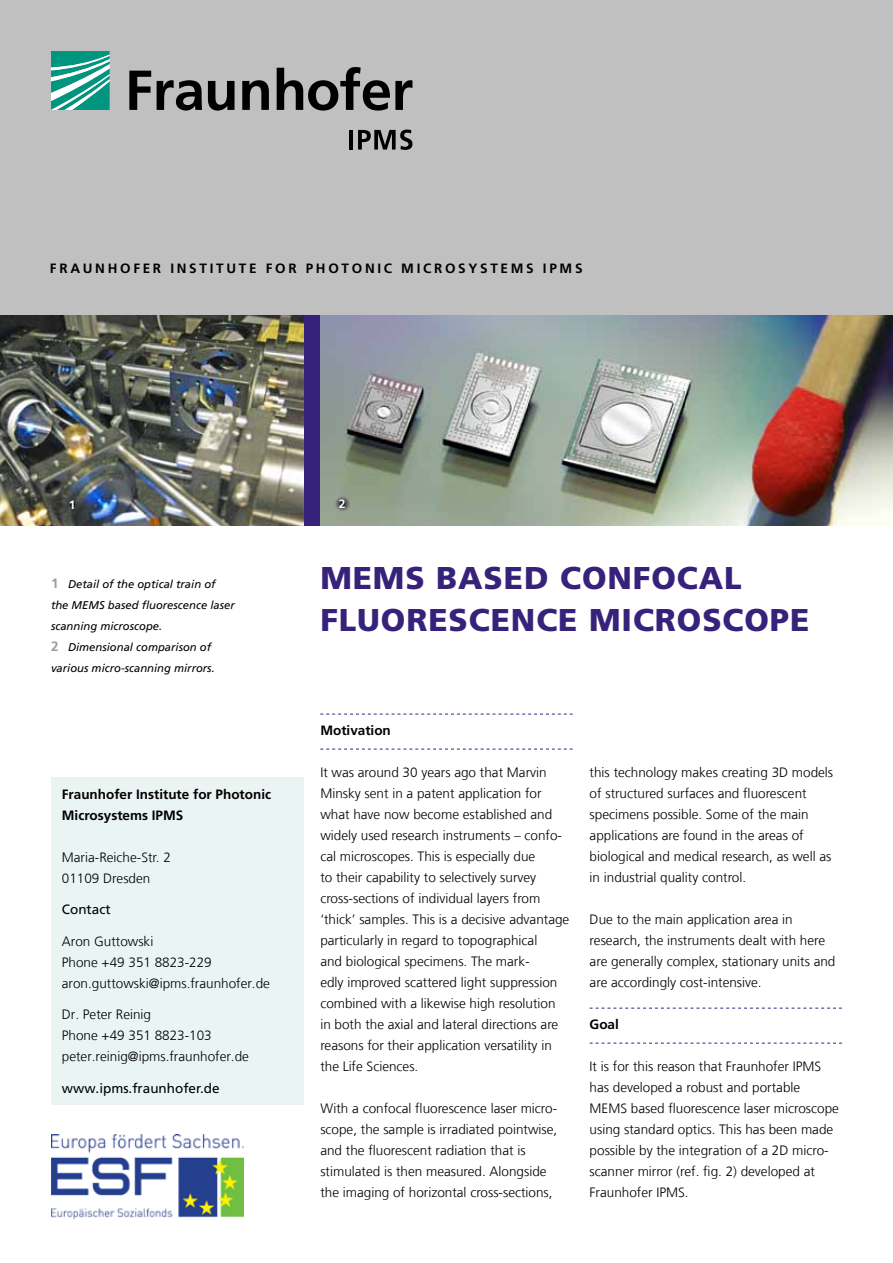
<style>
.page{position:relative;width:893px;height:1263px;background:#fff}
.page>*{position:absolute;margin:0;border:0;box-sizing:border-box;transform-origin:0 0}
.t1{font:900 31.5px/42px "Frutiger LT Com";letter-spacing:.03em;color:#36227a}
.Text{font:300 13.5px/21px "Frutiger LT Com";color:#000}
.A-Heading_2{font:300 13.5px/21px "Frutiger LT Com";color:#000}
.A-Institute{font:700 13.5px "Frutiger LT Com";letter-spacing:.2em;color:#000}
.A-Heading_2-2{font:700 13.5px/21px "Frutiger LT Com";color:#000}
.A-Heading_2-3{font:13.5px "Frutiger LT Com";color:#000}
.Heading_1{font:700 13.5px "Frutiger LT Com";color:#000}
.Number{font:700 12px "Frutiger LT Com";color:#fff}
.t2{font:italic 11.25px/21px "Frutiger LT Com";color:#000}
.s1{font-weight:700;font-style:normal;font-size:13.5px;color:#9c9d9d}
</style>
<div class="page">
<div style="left:0;top:0;width:893px;height:315px;background:#c0c0c1"></div>
<svg style="left:51px;top:51px;width:59px;height:59px;background:#4bb3a3"></svg>
<svg style="left:129px;top:67px;width:283px;height:44px"></svg>
<hr style="left:349px;top:130px;width:4px;height:20px;background:#000">
<svg style="left:358px;top:130px;width:54px;height:20px"></svg>
<div style="left:51px;top:777px;width:252px;height:328px;background:#eaf5f3"></div>
<svg style="left:320px;top:714px;width:253px;height:1px"></svg>
<svg style="left:320px;top:749px;width:253px;height:1px"></svg>
<svg style="left:590px;top:1008px;width:252px;height:1px"></svg>
<svg style="left:590px;top:1043px;width:252px;height:1px"></svg>
<img style="left:0;top:315px;width:303px;height:210px">
<img style="left:320px;top:315px;width:573px;height:210px">
<svg style="left:59px;top:491px;width:26px;height:26px"></svg>
<svg style="left:329px;top:490px;width:26px;height:26px"></svg>
<img style="left:51px;top:1134px;width:193px;height:84px">
<p class="A-Institute" style="left:50px;top:260px;width:534px">FRAUNHOFER INSTITUTE FOR PHOTONIC MICROSYSTEMS IPMS</p>
<p class="Number" style="left:69px;top:497px;width:8px">1</p>
<p class="Number" style="left:339px;top:497px;width:8px">2</p>
<p class="t2" style="left:51px;top:574px;width:185px"><span class="s1">1</span> Detail of the optical train of the MEMS based fluorescence laser scanning microscope.</p>
<p class="t2" style="left:51px;top:637px;width:165px"><span class="s1">2</span> Dimensional comparison of various micro-scanning mirrors.</p>
<p class="A-Heading_2-2" style="left:62px;top:783px;width:211px">Fraunhofer Institute for Photonic<br>Microsystems IPMS</p>
<p class="A-Heading_2" style="left:62px;top:846px;width:110px">Maria-Reiche-Str. 2<br>01109 Dresden</p>
<p class="A-Heading_2-3" style="left:62px;top:901px;width:50px">Contact</p>
<p class="A-Heading_2" style="left:62px;top:930px;width:210px">Aron Guttowski<br>Phone +49 351 8823-229 aron.guttowski@ipms.fraunhofer.de</p>
<p class="A-Heading_2" style="left:62px;top:1004px;width:189px">Dr. Peter Reinig<br>Phone +49 351 8823-103 peter.reinig@ipms.fraunhofer.de</p>
<p class="A-Heading_2-3" style="left:62px;top:1080px;width:159px">www.ipms.fraunhofer.de</p>
<p class="t1" style="left:320px;top:557px;width:491px">MEMS BASED CONFOCAL<br>FLUORESCENCE MICROSCOPE</p>
<p class="Heading_1" style="left:320px;top:722px;width:72px">Motivation</p>
<p class="Text" style="left:320px;top:762px;width:251px">It was around 30 years ago that Marvin Minsky sent in a patent application for what have now become established and widely used research instruments – confo&shy;cal microscopes. This is especially due<br>to their capability to selectively survey cross-sections of individual layers from ‘thick’ samples. This is a decisive advantage particularly in regard to topographical<br>and biological specimens. The mark-<br>edly improved scattered light suppression combined with a likewise high resolution in both the axial and lateral directions are reasons for their application versatility in the Life Sciences.</p>
<p class="Text" style="left:320px;top:1098px;width:239px">With a confocal fluorescence laser micro&shy;scope, the sample is irradiated pointwise, and the fluorescent radiation that is stimulated is then measured. Alongside the imaging of horizontal cross-sections,</p>
<p class="Text" style="left:590px;top:762px;width:245px">this technology makes creating 3D models of structured surfaces and fluorescent specimens possible. Some of the main applications are found in the areas of biological and medical research, as well as in industrial quality control.</p>
<p class="Text" style="left:590px;top:909px;width:247px">Due to the main application area in research, the instruments dealt with here are generally complex, stationary units and are accordingly cost-intensive.</p>
<p class="Heading_1" style="left:590px;top:1016px;width:31px">Goal</p>
<p class="Text" style="left:590px;top:1056px;width:251px">It is for this reason that Fraunhofer IPMS has developed a robust and portable MEMS based fluorescence laser microscope using standard optics. This has been made possible by the integration of a 2D micro&shy;scanner mirror (ref. fig. 2) developed at Fraunhofer IPMS.</p>
</div>
